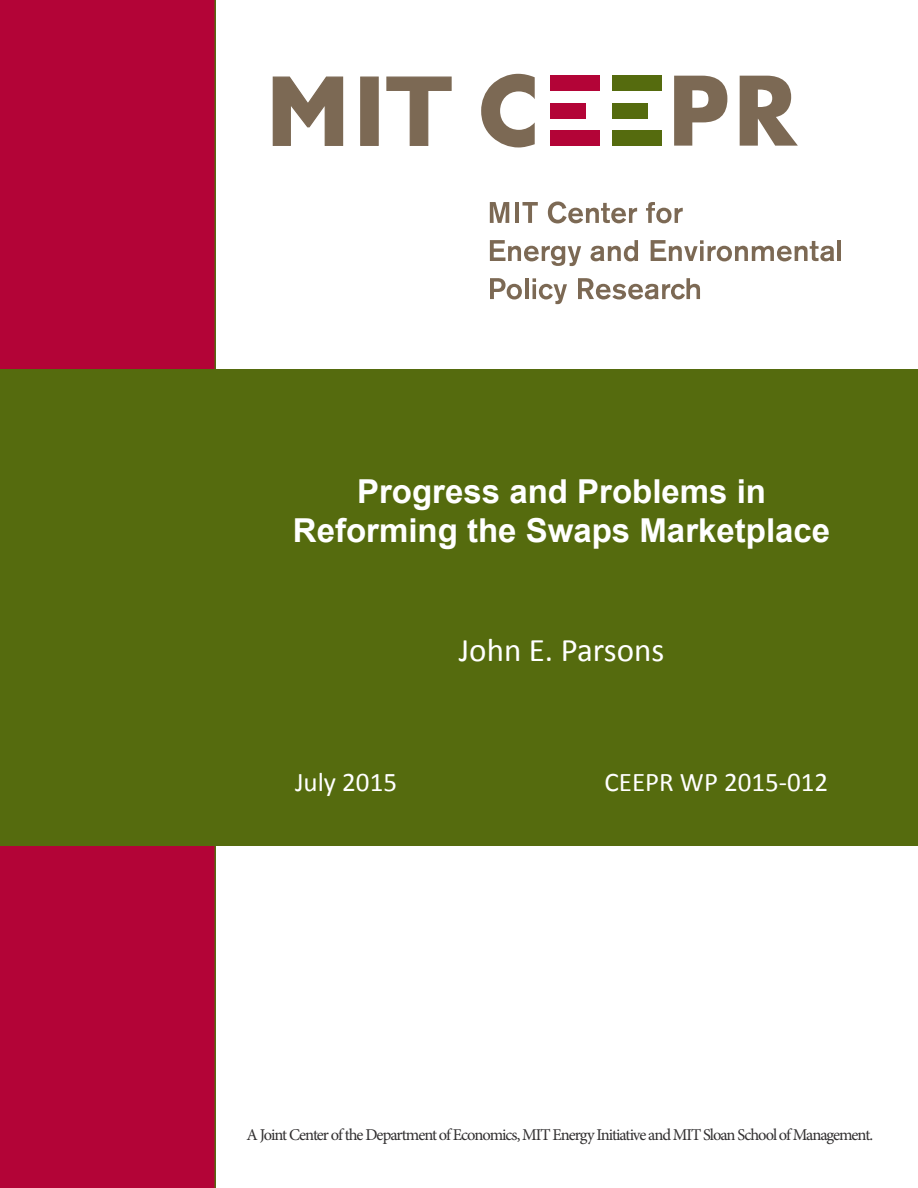
<style>
.page{position:relative;width:918px;height:1188px;background:#fff}
.page>*{position:absolute;margin:0;border:0;box-sizing:border-box;transform-origin:0 0}
.t1{font:700 33px/39.6px "Arial";color:#fff;text-align:center}
.t2{font:33px "Calibri";color:#fff}
.t3{font:27px "Calibri";color:#fff}
.t4{font:16.5px "Minion Pro";letter-spacing:-.065em;color:#312f30}
</style>
<div class="page">
<div style="left:0;top:0;width:216px;height:1188px;background:#b30437"></div>
<svg style="left:273px;top:76px;width:71px;height:70px"></svg>
<div style="left:360px;top:77px;width:19px;height:69px;background:#7c6954;border:1px solid #7c6954"></div>
<svg style="left:386px;top:76px;width:66px;height:70px"></svg>
<svg style="left:490px;top:202px;width:19px;height:21px"></svg>
<hr style="left:515px;top:202px;width:4px;height:21px;background:#7c6954">
<svg style="left:522px;top:202px;width:16px;height:21px"></svg>
<svg style="left:548px;top:201px;width:89px;height:22px"></svg>
<svg style="left:646px;top:202px;width:37px;height:21px"></svg>
<svg style="left:490px;top:240px;width:91px;height:26px"></svg>
<svg style="left:591px;top:240px;width:47px;height:21px"></svg>
<svg style="left:651px;top:240px;width:183px;height:21px"></svg>
<hr style="left:838px;top:240px;width:3px;height:21px;background:#7c6954">
<svg style="left:490px;top:278px;width:32px;height:22px"></svg>
<hr style="left:525px;top:278px;width:4px;height:21px;background:#7c6954">
<svg style="left:533px;top:278px;width:34px;height:26px"></svg>
<svg style="left:578px;top:278px;width:122px;height:22px"></svg>
<svg style="left:481px;top:74px;width:54px;height:73px"></svg>
<svg style="left:674px;top:76px;width:53px;height:70px"></svg>
<svg style="left:740px;top:76px;width:58px;height:70px"></svg>
<div style="left:612px;top:75px;width:49px;height:16px;background:#556b0e"></div>
<div style="left:612px;top:103px;width:36px;height:15px;background:#556b0e"></div>
<div style="left:612px;top:130px;width:49px;height:16px;background:#556b0e"></div>
<div style="left:550px;top:75px;width:49px;height:16px;background:#b30437"></div>
<div style="left:550px;top:103px;width:36px;height:15px;background:#b30437"></div>
<div style="left:550px;top:130px;width:49px;height:16px;background:#b30437"></div>
<div style="left:0;top:369px;width:918px;height:477px;background:#556b0e"></div>
<p class="t1" style="left:293px;top:472px;width:539px">Progress and Problems in<br>Reforming the Swaps Marketplace</p>
<p class="t2" style="left:459px;top:629px;width:207px">John E. Parsons</p>
<p class="t3" style="left:295px;top:765px;width:104px">July 2015</p>
<p class="t3" style="left:605px;top:765px;width:225px">CEEPR WP 2015-012</p>
<p class="t4" style="left:247px;top:1123px;width:628px">A Joint Center of the Department of Economics, MIT Energy Initiative and MIT Sloan School of Management.</p>
</div>
